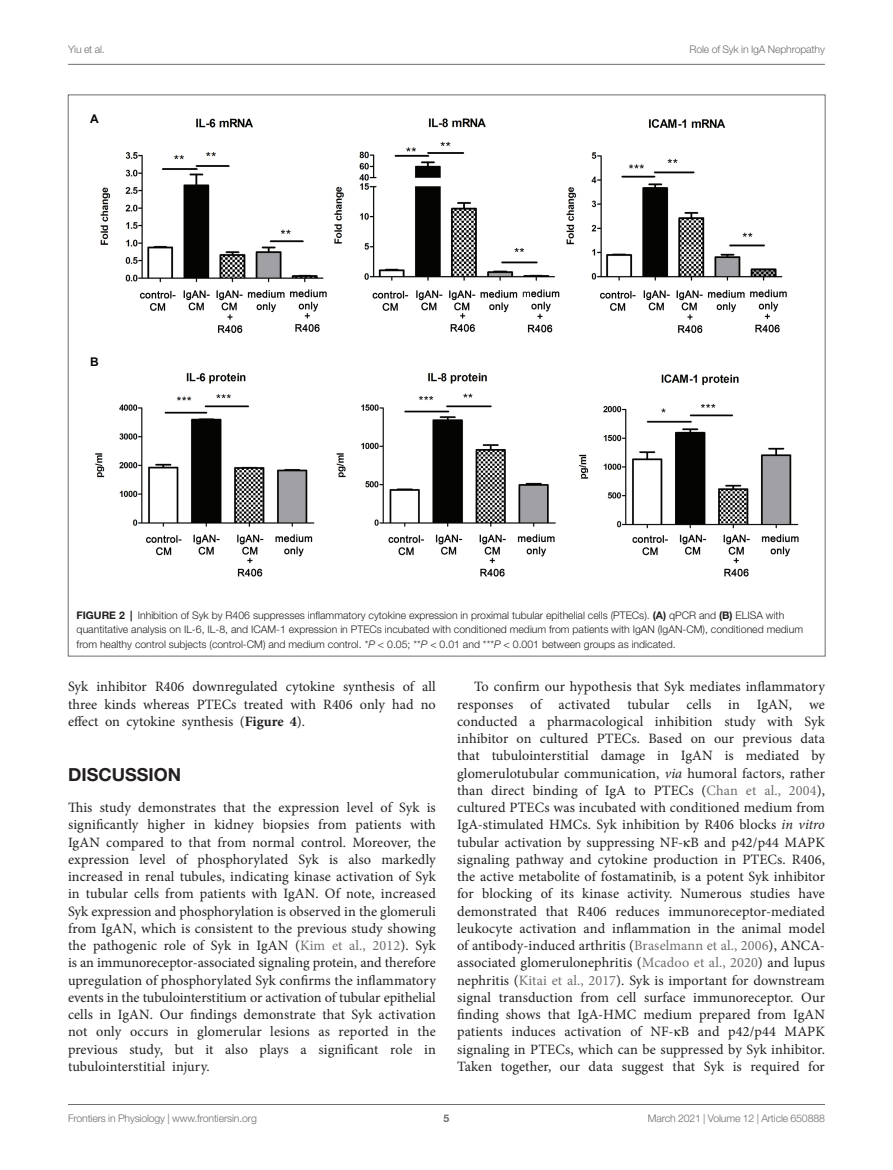
<style>
.page{position:relative;width:893px;height:1170px;background:#fff}
.page>*{position:absolute;margin:0;border:0;box-sizing:border-box;transform-origin:0 0}
.HEAD_1{font:700 18px "Helvetica Neue LT Std";color:#231f20}
.TEXT{font:14.25px/17.2px "Minion Pro";letter-spacing:.005em;color:#231f20;text-align:justify}
.TEXT_FLUSH{font:14.25px/17.2px "Minion Pro";color:#231f20;text-align:justify}
.t1{font:700 12px "Arial";color:#040503}
.FIG_LEG{font:300 10.5px/14.2px "Helvetica Neue LT Std";color:#231f20}
.t2{font:300 10.5px "Helvetica Neue LT Std";letter-spacing:-.015em;color:#6c6d70}
.t3{font:700 10.5px "Helvetica Neue LT Std";color:#6c6d70}
.s1{font-weight:700}
.s2{font-style:italic}
.s3{color:#6c6d70}
.s4{font-family:"STIX General"}
</style>
<div class="page">
<hr style="left:68px;top:64px;width:757px;height:1px;background:#6c6d70">
<hr style="left:68px;top:1104px;width:757px;height:1px;background:#6c6d70">
<img style="left:95px;top:118px;width:704px;height:459px">
<p class="t2" style="left:68px;top:42px;width:38px">Yiu et al.</p>
<p class="t2" style="left:690px;top:42px;width:137px">Role of Syk in IgA Nephropathy</p>
<p class="t1" style="left:90px;top:110px;width:10px">A</p>
<p class="t1" style="left:90px;top:353px;width:10px">B</p>
<p class="FIG_LEG" style="left:77px;top:608px;width:728px"><span class="s1">FIGURE 2 |</span> Inhibition of Syk by R406 suppresses inflammatory cytokine expression in proximal tubular epithelial cells (PTECs). <span class="s1">(A)</span> qPCR and <span class="s1">(B)</span> ELISA with quantitative analysis on IL-6, IL-8, and ICAM-1 expression in PTECs incubated with conditioned medium from patients with IgAN (IgAN-CM), conditioned medium from healthy control subjects (control-CM) and medium control. *<span class="s2">P</span> &lt; 0.05; **<span class="s2">P</span> &lt; 0.01 and ***<span class="s2">P</span> &lt; 0.001 between groups as indicated.</p>
<p class="TEXT_FLUSH" style="left:68px;top:678px;width:369px">Syk inhibitor R406 downregulated cytokine synthesis of all three kinds whereas PTECs treated with R406 only had no effect on cytokine synthesis (<span class="s1">Figure 4</span>).</p>
<p class="HEAD_1" style="left:68px;top:763px;width:115px">DISCUSSION</p>
<p class="TEXT_FLUSH" style="left:68px;top:798px;width:369px">This study demonstrates that the expression level of Syk is significantly higher in kidney biopsies from patients with IgAN compared to that from normal control. Moreover, the expression level of phosphorylated Syk is also markedly increased in renal tubules, indicating kinase activation of Syk in tubular cells from patients with IgAN. Of note, increased Syk expression and phosphorylation is observed in the glomeruli from IgAN, which is consistent to the previous study showing the pathogenic role of Syk in IgAN (<span class="s3">Kim et al., 2012</span>). Syk is an immunoreceptor-associated signaling protein, and therefore upregulation of phosphorylated Syk confirms the inflammatory events in the tubulointerstitium or activation of tubular epithelial cells in IgAN. Our findings demonstrate that Syk activation not only occurs in glomerular lesions as reported in the previous study, but it also plays a significant role in tubulointerstitial injury.</p>
<p class="TEXT" style="left:457px;top:678px;width:369px;text-indent:17px">To confirm our hypothesis that Syk mediates inflammatory responses of activated tubular cells in IgAN, we conducted a pharmacological inhibition study with Syk inhibitor on cultured PTECs. Based on our previous data that tubulointerstitial damage in IgAN is mediated by glomerulotubular communication, <span class="s2">via</span> humoral factors, rather than direct binding of IgA to PTECs (<span class="s3">Chan et al., 2004</span>), cultured PTECs was incubated with conditioned medium from IgA-stimulated HMCs. Syk inhibition by R406 blocks <span class="s2">in vitro </span>tubular activation by suppressing NF-<span class="s4">κ</span>B and p42/p44 MAPK signaling pathway and cytokine production in PTECs. R406, the active metabolite of fostamatinib, is a potent Syk inhibitor for blocking of its kinase activity. Numerous studies have demonstrated that R406 reduces immunoreceptor-mediated leukocyte activation and inflammation in the animal model of antibody-induced arthritis (<span class="s3">Braselmann et al., 2006</span>), ANCA&shy;associated glomerulonephritis (<span class="s3">Mcadoo et al., 2020</span>) and lupus nephritis (<span class="s3">Kitai et al., 2017</span>). Syk is important for downstream signal transduction from cell surface immunoreceptor. Our finding shows that IgA-HMC medium prepared from IgAN patients induces activation of NF-<span class="s4">κ</span>B and p42/p44 MAPK signaling in PTECs, which can be suppressed by Syk inhibitor.<br>Taken together, our data suggest that Syk is required for</p>
<p class="t2" style="left:68px;top:1111px;width:190px">Frontiers in Physiology | www.frontiersin.org</p>
<p class="t3" style="left:444px;top:1111px;width:7px">5</p>
<p class="t2" style="left:648px;top:1111px;width:178px">March 2021 | Volume 12 | Article 650888</p>
</div>
